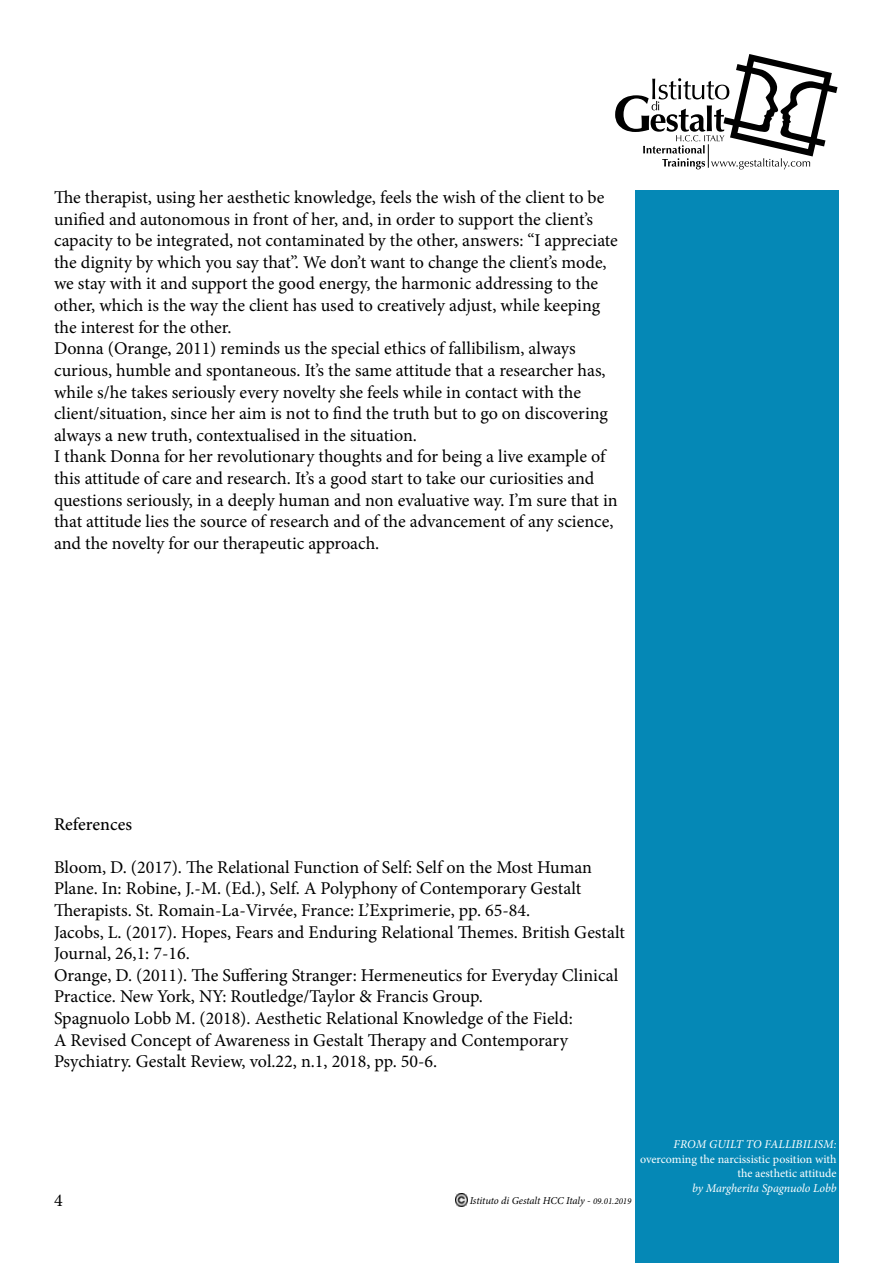
<style>
.page{position:relative;width:893px;height:1263px;background:#fff}
.page>*{position:absolute;margin:0;border:0;box-sizing:border-box;transform-origin:0 0}
.t1{font:18px/21.6px "Minion Pro";letter-spacing:-.005em;color:#000}
.t2{font:500 18px "Minion Pro";color:#000}
.t3{font:12px/14.4px "Minion Pro";color:#fff;text-align:right}
.t4{font:italic 12px "Minion Pro";color:#fff}
.t5{font:italic 10.5px "Minion Pro";letter-spacing:-.01em;color:#000}
.s1{font-size:9px}
</style>
<div class="page">
<svg style="left:615px;top:54px;width:222px;height:115px"></svg>
<div style="left:636px;top:190px;width:203px;height:1073px;background:#0588b6"></div>
<svg style="left:455px;top:1194px;width:13px;height:13px"></svg>
<p class="t1" style="left:54px;top:187px;width:565px">The therapist, using her aesthetic knowledge, feels the wish of the client to be unified and autonomous in front of her, and, in order to support the client’s capacity to be integrated, not contaminated by the other, answers: “I appreciate the dignity by which you say that”. We don’t want to change the client’s mode, we stay with it and support the good energy, the harmonic addressing to the other, which is the way the client has used to creatively adjust, while keeping the interest for the other.<br>Donna (Orange, 2011) reminds us the special ethics of fallibilism, always curious, humble and spontaneous. It’s the same attitude that a researcher has, while s/he takes seriously every novelty she feels while in contact with the client/situation, since her aim is not to find the truth but to go on discovering always a new truth, contextualised in the situation.<br>I thank Donna for her revolutionary thoughts and for being a live example of this attitude of care and research. It’s a good start to take our curiosities and questions seriously, in a deeply human and non evaluative way. I’m sure that in that attitude lies the source of research and of the advancement of any science, and the novelty for our therapeutic approach.</p>
<p class="t2" style="left:54px;top:812px;width:80px">References</p>
<p class="t1" style="left:54px;top:856px;width:572px">Bloom, D. (2017). The Relational Function of Self: Self on the Most Human Plane. In: Robine, J.-M. (Ed.), Self. A Polyphony of Contemporary Gestalt Therapists. St. Romain-La-Virvée, France: L’Exprimerie, pp. 65-84.<br>Jacobs, L. (2017). Hopes, Fears and Enduring Relational Themes. British Gestalt Journal, 26,1: 7-16.<br>Orange, D. (2011). The Suffering Stranger: Hermeneutics for Everyday Clinical Practice. New York, NY: Routledge/Taylor &amp; Francis Group.<br>Spagnuolo Lobb M. (2018). Aesthetic Relational Knowledge of the Field:<br>A Revised Concept of Awareness in Gestalt Therapy and Contemporary Psychiatry. Gestalt Review, vol.22, n.1, 2018, pp. 50-6.</p>
<p class="t1" style="left:54px;top:1189px;width:10px">4</p>
<p class="t5" style="left:470px;top:1193px;width:163px">Istituto di Gestalt HCC Italy - <span class="s1">09.01.2019</span></p>
<p class="t4" style="left:674px;top:1136px;width:164px">FROM GUILT TO FALLIBILISM:</p>
<p class="t3" style="left:640px;top:1152px;width:198px">overcoming the narcissistic position with the aesthetic attitude</p>
<p class="t4" style="left:692px;top:1179px;width:146px">by Margherita Spagnuolo Lobb</p>
</div>
